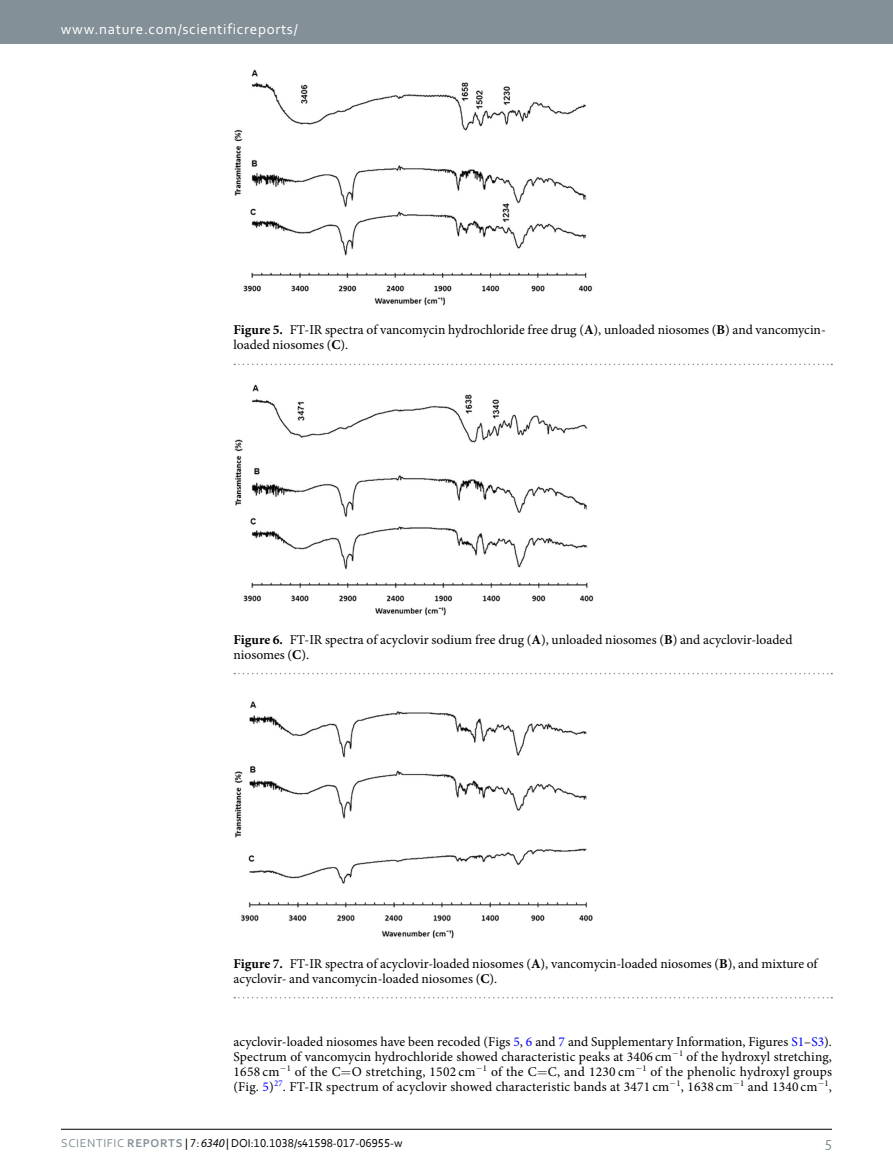
<style>
.page{position:relative;width:893px;height:1174px;background:#fff}
.page>*{position:absolute;margin:0;border:0;box-sizing:border-box;transform-origin:0 0}
.t1{font:15px "Corbel 2";letter-spacing:.045em;color:#fff}
.t2{font:15px "Corbel 2";color:#839097}
.t3{font:13.5px/15px "Minion Pro";color:#000}
.t4{font:12px "Corbel";color:#000}
.s1{font-weight:700}
.s2{color:#00f}
.s3{font-family:"Corbel 2";color:#839097}
.s4{font-family:"Corbel Bold 2";color:#839097}
.s5{font-family:"Myriad Pro";font-style:italic}
</style>
<div class="page">
<div style="left:0;top:0;width:893px;height:43px;background:#839097"></div>
<hr style="left:61px;top:1129px;width:771px;height:1px;background:#000">
<img style="left:234px;top:70px;width:359px;height:236px">
<svg style="left:234px;top:364px;width:598px;height:1px"></svg>
<img style="left:234px;top:385px;width:359px;height:231px">
<svg style="left:234px;top:673px;width:598px;height:1px"></svg>
<img style="left:234px;top:701px;width:359px;height:238px">
<svg style="left:234px;top:997px;width:598px;height:1px"></svg>
<p class="t1" style="left:61px;top:19px;width:238px">www.nature.com/scientificreports/</p>
<p class="t3" style="left:233px;top:323px;width:594px"><span class="s1">Figure 5.</span> FT-IR spectra of vancomycin hydrochloride free drug (<span class="s1">A</span>), unloaded niosomes (<span class="s1">B</span>) and vancomycin&shy;loaded niosomes (<span class="s1">C</span>).</p>
<p class="t3" style="left:233px;top:632px;width:561px"><span class="s1">Figure 6.</span> FT-IR spectra of acyclovir sodium free drug (<span class="s1">A</span>), unloaded niosomes (<span class="s1">B</span>) and acyclovir-loaded niosomes (<span class="s1">C</span>).</p>
<p class="t3" style="left:233px;top:956px;width:586px"><span class="s1">Figure 7.</span> FT-IR spectra of acyclovir-loaded niosomes (<span class="s1">A</span>), vancomycin-loaded niosomes (<span class="s1">B</span>), and mixture of acyclovir- and vancomycin-loaded niosomes (<span class="s1">C</span>).</p>
<p class="t3" style="left:233px;top:1034px;width:600px;text-align:justify">acyclovir-loaded niosomes have been recoded (Figs <span class="s2">5</span>, <span class="s2">6</span> and <span class="s2">7</span> and Supplementary Information, Figures <span class="s2">S1</span>–<span class="s2">S3</span>).<br>Spectrum of vancomycin hydrochloride showed characteristic peaks at 3406 cm−<sup>1</sup> of the hydroxyl stretching, 1658 cm−<sup>1</sup> of the C O stretching, 1502 cm−<sup>1</sup> of the C C, and 1230 cm−<sup>1</sup> of the phenolic hydroxyl groups (Fig. <span class="s2">5</span>)<sup>27</sup>. FT-IR spectrum of acyclovir showed characteristic bands at 3471 cm−<sup>1</sup>, 1638 cm−<sup>1</sup> and 1340 cm−<sup>1</sup>,</p>
<p class="t4" style="left:61px;top:1135px;width:343px"><span class="s3">Scientific</span> <span class="s4">REPOrTS</span> | 7: <span class="s5">6340</span> | DOI:10.1038/s41598-017-06955-w</p>
<p class="t2" style="left:825px;top:1132px;width:9px">5</p>
</div>
